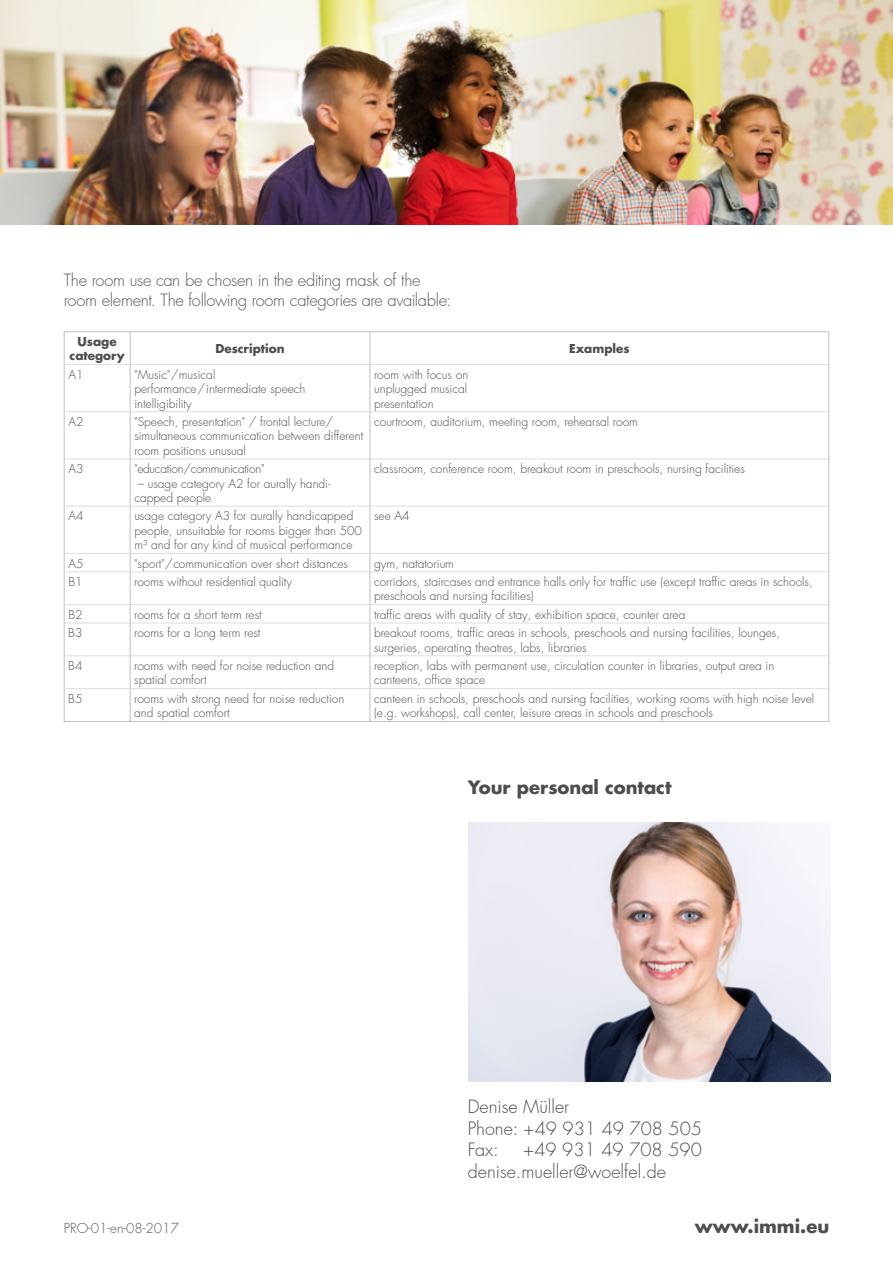
<style>
.page{position:relative;width:893px;height:1263px;background:#fff}
.page>*{position:absolute;margin:0;border:0;box-sizing:border-box;transform-origin:0 0}
.t1{font:300 18px/21.6px "Futura LT Pro";color:#4d4d4f}
.t2{font:700 18px "Futura LT Pro";color:#4d4d4f}
.t3{font:300 16.5px/19.8px "Futura LT Pro";letter-spacing:-.02em;color:#58595b}
.t4{font:300 13.5px "Futura LT Pro";color:#58595b}
.t5{font:300 12px/14.4px "Futura LT Pro";color:#4d4d4f}
.t6{font:700 12px/14.4px "Futura LT Pro";color:#4d4d4f;text-align:center}
.t7{font:300 12px "Futura LT Pro";letter-spacing:-.025em;color:#4d4d4f}
</style>
<div class="page">
<img style="left:0;top:0;width:893px;height:224px">
<hr style="left:65px;top:364px;width:65px;height:1px;background:#dcddde">
<hr style="left:130px;top:364px;width:240px;height:1px;background:#dcddde">
<hr style="left:370px;top:364px;width:458px;height:1px;background:#dcddde">
<hr style="left:65px;top:411px;width:65px;height:1px;background:#dcddde">
<hr style="left:130px;top:411px;width:240px;height:1px;background:#dcddde">
<hr style="left:370px;top:411px;width:458px;height:1px;background:#dcddde">
<hr style="left:65px;top:459px;width:65px;height:1px;background:#dcddde">
<hr style="left:130px;top:459px;width:240px;height:1px;background:#dcddde">
<hr style="left:370px;top:459px;width:458px;height:1px;background:#dcddde">
<hr style="left:65px;top:506px;width:65px;height:1px;background:#dcddde">
<hr style="left:130px;top:506px;width:240px;height:1px;background:#dcddde">
<hr style="left:370px;top:506px;width:458px;height:1px;background:#dcddde">
<hr style="left:65px;top:553px;width:65px;height:1px;background:#dcddde">
<hr style="left:130px;top:553px;width:240px;height:1px;background:#dcddde">
<hr style="left:370px;top:553px;width:458px;height:1px;background:#dcddde">
<hr style="left:65px;top:571px;width:65px;height:1px;background:#dcddde">
<hr style="left:130px;top:571px;width:240px;height:1px;background:#dcddde">
<hr style="left:370px;top:571px;width:458px;height:1px;background:#dcddde">
<hr style="left:65px;top:604px;width:65px;height:1px;background:#dcddde">
<hr style="left:130px;top:604px;width:240px;height:1px;background:#dcddde">
<hr style="left:370px;top:604px;width:458px;height:1px;background:#dcddde">
<hr style="left:65px;top:623px;width:65px;height:1px;background:#dcddde">
<hr style="left:130px;top:623px;width:240px;height:1px;background:#dcddde">
<hr style="left:370px;top:623px;width:458px;height:1px;background:#dcddde">
<hr style="left:65px;top:655px;width:65px;height:1px;background:#dcddde">
<hr style="left:130px;top:655px;width:240px;height:1px;background:#dcddde">
<hr style="left:370px;top:655px;width:458px;height:1px;background:#dcddde">
<hr style="left:65px;top:688px;width:65px;height:1px;background:#dcddde">
<hr style="left:130px;top:688px;width:240px;height:1px;background:#dcddde">
<hr style="left:370px;top:688px;width:458px;height:1px;background:#dcddde">
<hr style="left:64px;top:331px;width:66px;height:1px;background:#bcbec0">
<hr style="left:64px;top:332px;width:1px;height:33px;background:#bcbec0">
<hr style="left:130px;top:331px;width:240px;height:1px;background:#bcbec0">
<hr style="left:130px;top:332px;width:1px;height:33px;background:#bcbec0">
<hr style="left:370px;top:331px;width:459px;height:1px;background:#bcbec0">
<hr style="left:370px;top:332px;width:1px;height:33px;background:#bcbec0">
<hr style="left:828px;top:332px;width:1px;height:33px;background:#bcbec0">
<hr style="left:64px;top:365px;width:1px;height:47px;background:#bcbec0">
<hr style="left:130px;top:365px;width:1px;height:47px;background:#bcbec0">
<hr style="left:370px;top:365px;width:1px;height:47px;background:#bcbec0">
<hr style="left:828px;top:365px;width:1px;height:47px;background:#bcbec0">
<hr style="left:64px;top:412px;width:1px;height:47px;background:#bcbec0">
<hr style="left:130px;top:412px;width:1px;height:47px;background:#bcbec0">
<hr style="left:370px;top:412px;width:1px;height:47px;background:#bcbec0">
<hr style="left:828px;top:412px;width:1px;height:47px;background:#bcbec0">
<hr style="left:64px;top:459px;width:1px;height:47px;background:#bcbec0">
<hr style="left:130px;top:459px;width:1px;height:47px;background:#bcbec0">
<hr style="left:370px;top:459px;width:1px;height:47px;background:#bcbec0">
<hr style="left:828px;top:459px;width:1px;height:47px;background:#bcbec0">
<hr style="left:64px;top:506px;width:1px;height:47px;background:#bcbec0">
<hr style="left:130px;top:506px;width:1px;height:47px;background:#bcbec0">
<hr style="left:370px;top:506px;width:1px;height:47px;background:#bcbec0">
<hr style="left:828px;top:506px;width:1px;height:47px;background:#bcbec0">
<svg style="left:64px;top:553px;width:1px;height:19px"></svg>
<svg style="left:130px;top:554px;width:1px;height:17px"></svg>
<svg style="left:370px;top:554px;width:1px;height:17px"></svg>
<svg style="left:828px;top:553px;width:1px;height:19px"></svg>
<hr style="left:64px;top:572px;width:1px;height:33px;background:#bcbec0">
<hr style="left:130px;top:572px;width:1px;height:33px;background:#bcbec0">
<hr style="left:370px;top:572px;width:1px;height:33px;background:#bcbec0">
<hr style="left:828px;top:572px;width:1px;height:33px;background:#bcbec0">
<svg style="left:64px;top:605px;width:1px;height:18px"></svg>
<svg style="left:130px;top:605px;width:1px;height:18px"></svg>
<svg style="left:370px;top:605px;width:1px;height:18px"></svg>
<svg style="left:828px;top:605px;width:1px;height:18px"></svg>
<hr style="left:64px;top:623px;width:1px;height:33px;background:#bcbec0">
<hr style="left:130px;top:623px;width:1px;height:33px;background:#bcbec0">
<hr style="left:370px;top:623px;width:1px;height:33px;background:#bcbec0">
<hr style="left:828px;top:623px;width:1px;height:33px;background:#bcbec0">
<hr style="left:64px;top:656px;width:1px;height:33px;background:#bcbec0">
<hr style="left:130px;top:656px;width:1px;height:33px;background:#bcbec0">
<hr style="left:370px;top:656px;width:1px;height:33px;background:#bcbec0">
<hr style="left:828px;top:656px;width:1px;height:33px;background:#bcbec0">
<hr style="left:64px;top:689px;width:1px;height:32px;background:#bcbec0">
<hr style="left:130px;top:689px;width:1px;height:32px;background:#bcbec0">
<hr style="left:370px;top:689px;width:1px;height:32px;background:#bcbec0">
<hr style="left:828px;top:689px;width:1px;height:32px;background:#bcbec0">
<hr style="left:64px;top:721px;width:66px;height:1px;background:#bcbec0">
<hr style="left:130px;top:721px;width:240px;height:1px;background:#bcbec0">
<hr style="left:370px;top:721px;width:459px;height:1px;background:#bcbec0">
<img style="left:469px;top:822px;width:361px;height:259px">
<h2 class="t3" style="left:64px;top:270px;width:389px">The room use can be chosen in the editing mask of the room element. The following room categories are available:</h2>
<p class="t6" style="left:70px;top:334px;width:57px">Usage category</p>
<p class="t6" style="left:215px;top:341px;width:71px">Description</p>
<p class="t6" style="left:569px;top:341px;width:62px">Examples</p>
<p class="t5" style="left:68px;top:367px;width:17px">A1</p>
<p class="t5" style="left:134px;top:367px;width:173px">"Music"/musical performance/intermediate speech intelligibility</p>
<p class="t5" style="left:374px;top:367px;width:96px;text-align:justify">room with focus on unplugged musical presentation</p>
<p class="t5" style="left:68px;top:414px;width:17px">A2</p>
<p class="t5" style="left:134px;top:414px;width:230px">"Speech, presentation" / frontal lecture/ simultaneous communication between different room positions unusual</p>
<p class="t5" style="left:374px;top:414px;width:265px">courtroom, auditorium, meeting room, rehearsal room</p>
<p class="t5" style="left:68px;top:462px;width:17px">A3</p>
<p class="t7" style="left:134px;top:461px;width:131px">"education/communication"</p>
<p class="t5" style="left:134px;top:476px;width:198px;text-indent:4px">– usage category A2 for aurally handi&shy;capped people</p>
<p class="t5" style="left:374px;top:462px;width:372px">classroom, conference room, breakout room in preschools, nursing facilities</p>
<p class="t5" style="left:68px;top:509px;width:17px">A4</p>
<p class="t5" style="left:134px;top:509px;width:229px">usage category A3 for aurally handicapped people, unsuitable for rooms bigger than 500 m³ and for any kind of musical performance</p>
<p class="t5" style="left:374px;top:509px;width:37px">see A4</p>
<p class="t5" style="left:68px;top:556px;width:17px">A5</p>
<p class="t5" style="left:134px;top:556px;width:215px">"sport"/communication over short distances</p>
<p class="t5" style="left:374px;top:556px;width:81px">gym, natatorium</p>
<p class="t5" style="left:68px;top:574px;width:16px">B1</p>
<p class="t5" style="left:134px;top:574px;width:159px">rooms without residential quality</p>
<p class="t5" style="left:374px;top:574px;width:440px">corridors, staircases and entrance halls only for traffic use (except traffic areas in schools, preschools and nursing facilities)</p>
<p class="t5" style="left:68px;top:607px;width:16px">B2</p>
<p class="t5" style="left:134px;top:607px;width:129px">rooms for a short term rest</p>
<p class="t5" style="left:374px;top:607px;width:313px">traffic areas with quality of stay, exhibition space, counter area</p>
<p class="t5" style="left:68px;top:626px;width:16px">B3</p>
<p class="t5" style="left:134px;top:626px;width:128px">rooms for a long term rest</p>
<p class="t5" style="left:374px;top:626px;width:408px">breakout rooms, traffic areas in schools, preschools and nursing facilities, lounges, surgeries, operating theatres, labs, libraries</p>
<p class="t5" style="left:68px;top:658px;width:16px">B4</p>
<p class="t5" style="left:134px;top:658px;width:201px">rooms with need for noise reduction and spatial comfort</p>
<p class="t5" style="left:374px;top:658px;width:402px">reception, labs with permanent use, circulation counter in libraries, output area in canteens, office space</p>
<p class="t5" style="left:68px;top:691px;width:16px">B5</p>
<p class="t5" style="left:134px;top:691px;width:211px">rooms with strong need for noise reduction and spatial comfort</p>
<p class="t5" style="left:374px;top:691px;width:442px">canteen in schools, preschools and nursing facilities, working rooms with high noise level (e.g. workshops), call center, leisure areas in schools and preschools</p>
<h1 class="t2" style="left:468px;top:773px;width:205px">Your personal contact</h1>
<h1 class="t1" style="left:468px;top:1096px;width:236px">Denise Müller<br>Phone: +49 931 49 708 505<br>Fax:</h1>
<h1 class="t1" style="left:468px;top:1139px;width:236px;text-indent:55px">+49 931 49 708 590 denise.mueller@woelfel.de</h1>
<p class="t4" style="left:64px;top:1219px;width:117px">PRO-01-en-08-2017</p>
<h1 class="t2" style="left:695px;top:1213px;width:136px">www.immi.eu</h1>
</div>
